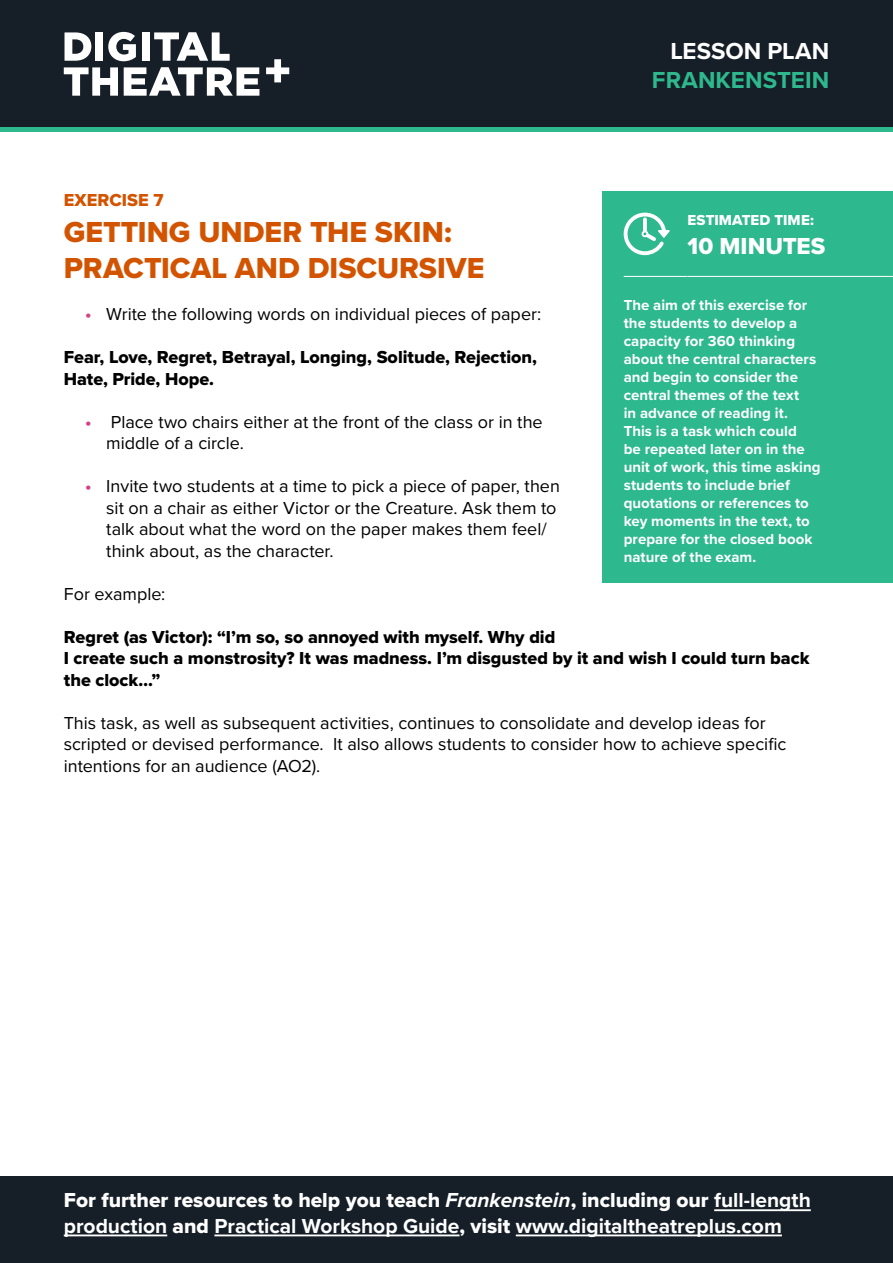
<style>
.page{position:relative;width:893px;height:1263px;background:#fff}
.page>*{position:absolute;margin:0;border:0;box-sizing:border-box;transform-origin:0 0}
.t1{font:30px/36px "Proxima Nova Extrabld";color:#d35400}
.t2{font:700 24px "Proxima Nova";letter-spacing:.005em;color:#2eb88d}
.t3{font:700 24px "Proxima Nova";color:#fff}
.t4{font:24px "Proxima Nova Extrabld";letter-spacing:.005em;color:#fff}
.t5{font:21px "Proxima Nova Extrabld";color:#fff}
.t6{font:700 21px "Proxima Nova";color:#fff}
.t7{font:18px/21.6px "Proxima Nova";color:#000}
.t8{font:18px/21.6px "Proxima Nova Extrabld";color:#000}
.t9{font:18px "Proxima Nova Extrabld";letter-spacing:.005em;color:#d35400}
.t10{font:700 15px/18px "Proxima Nova";letter-spacing:.005em;color:#fff}
.t11{font:15px "Proxima Nova Extrabld";letter-spacing:.01em;color:#fff}
.s1{font-weight:700;color:#d44282}
.s2{font-family:"Proxima Nova";font-weight:700;font-style:italic}
.s3{font-family:"Proxima Nova";font-weight:700}
.s4{font-family:"Proxima Nova Extrabld";font-weight:400}
</style>
<div class="page">
<div style="left:0;top:0;width:893px;height:132px;background:#161f28"></div>
<svg style="left:65px;top:32px;width:26px;height:29px"></svg>
<div style="left:96px;top:32px;width:7px;height:29px;background:#fff"></div>
<svg style="left:108px;top:32px;width:28px;height:29px"></svg>
<div style="left:142px;top:32px;width:8px;height:29px;background:#fff"></div>
<svg style="left:154px;top:32px;width:76px;height:29px"></svg>
<svg style="left:64px;top:67px;width:54px;height:29px"></svg>
<svg style="left:124px;top:67px;width:135px;height:29px"></svg>
<svg style="left:266px;top:59px;width:23px;height:23px"></svg>
<hr style="left:0;top:128px;width:893px;height:4px;background:#2eb88d">
<div style="left:0;top:1176px;width:893px;height:87px;background:#161f28"></div>
<hr style="left:714px;top:1209px;width:97px;height:2px;background:#fff">
<hr style="left:64px;top:1234px;width:103px;height:2px;background:#fff">
<hr style="left:214px;top:1234px;width:246px;height:2px;background:#fff">
<hr style="left:516px;top:1234px;width:266px;height:2px;background:#fff">
<div style="left:602px;top:191px;width:291px;height:392px;background:#2eb88d"></div>
<hr style="left:624px;top:276px;width:63px;height:1px;background:#fff">
<hr style="left:687px;top:276px;width:206px;height:1px;background:#fff">
<svg style="left:624px;top:213px;width:46px;height:42px"></svg>
<h2 class="t3" style="left:670px;top:33px;width:160px">LESSON PLAN</h2>
<h2 class="t2" style="left:652px;top:62px;width:179px">FRANKENSTEIN</h2>
<p class="t9" style="left:64px;top:186px;width:101px">EXERCISE 7</p>
<h1 class="t1" style="left:64px;top:213px;width:422px">GETTING UNDER THE SKIN:<br>PRACTICAL AND DISCURSIVE</h1>
<p class="t7" style="left:85px;top:303px;width:458px"><span class="s1">•</span> Write the following words on individual pieces of paper:</p>
<p class="t8" style="left:64px;top:346px;width:475px">Fear, Love, Regret, Betrayal, Longing, Solitude, Rejection,<br>Hate, Pride, Hope.</p>
<p class="t7" style="left:106px;top:410px;width:438px;text-indent:-21px"><span class="s1">•</span> Place two chairs either at the front of the class or in the middle of a circle.</p>
<p class="t7" style="left:106px;top:475px;width:455px;text-indent:-21px"><span class="s1">•</span> Invite two students at a time to pick a piece of paper, then sit on a chair as either Victor or the Creature. Ask them to talk about what the word on the paper makes them feel/ think about, as the character.</p>
<p class="t7" style="left:64px;top:582px;width:103px">For example:</p>
<p class="t8" style="left:64px;top:626px;width:747px">Regret (as Victor): “I’m so, so annoyed with myself. Why did<br>I create such a monstrosity? It was madness. I’m disgusted by it and wish I could turn back the clock…”</p>
<p class="t7" style="left:64px;top:711px;width:724px">This task, as well as subsequent activities, continues to consolidate and develop ideas for scripted or devised performance. It also allows students to consider how to achieve specific intentions for an audience (AO2).</p>
<p class="t11" style="left:687px;top:209px;width:128px">ESTIMATED TIME:</p>
<h2 class="t4" style="left:687px;top:228px;width:140px">10 MINUTES</h2>
<p class="t10" style="left:624px;top:296px;width:198px">The aim of this exercise for the students to develop a capacity for 360 thinking about the central characters and begin to consider the central themes of the text<br>in advance of reading it.<br>This is a task which could<br>be repeated later on in the unit of work, this time asking students to include brief quotations or references to key moments in the text, to prepare for the closed book nature of the exam.</p>
<p class="t5" style="left:64px;top:1184px;width:748px">For further resources to help you teach <span class="s2">Frankenstein</span>, including our <span class="s3">full-length</span></p>
<p class="t6" style="left:64px;top:1210px;width:720px">production <span class="s4">and</span> Practical Workshop Guide<span class="s4">, visit</span> www.digitaltheatreplus.com</p>
</div>
